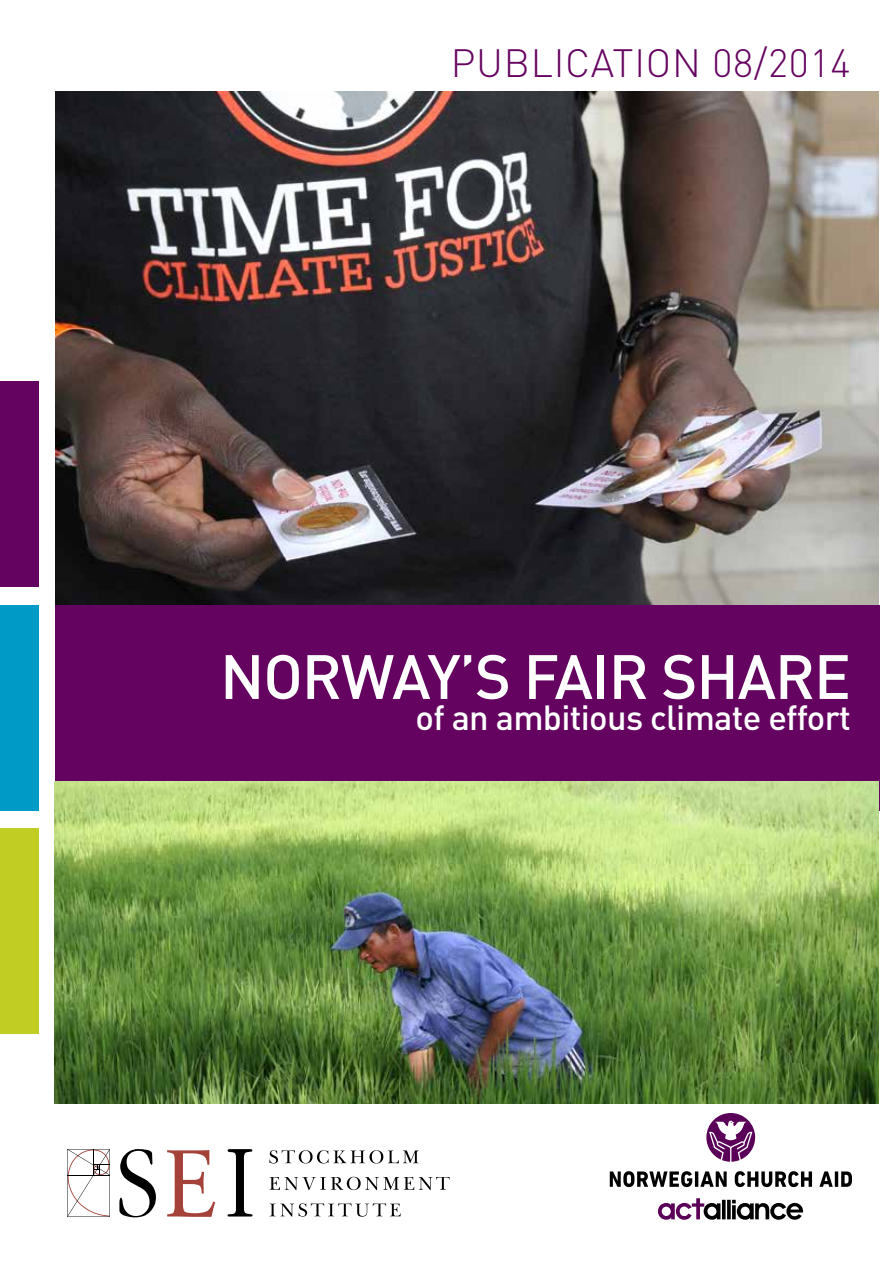
<style>
.page{position:relative;width:893px;height:1263px;background:#fff}
.page>*{position:absolute;margin:0;border:0;box-sizing:border-box;transform-origin:0 0}
.t1{font:500 61.5px "DIN";letter-spacing:-.02em;color:#fff}
.t2{font:300 39px "DIN";letter-spacing:.02em;color:#650360}
.t3{font:500 34.5px "DIN";color:#fff}
</style>
<div class="page">
<img style="left:55px;top:91px;width:823px;height:514px">
<div style="left:55px;top:605px;width:825px;height:206px;background:#650360"></div>
<div style="left:0;top:381px;width:38px;height:206px;background:#650360"></div>
<div style="left:0;top:605px;width:38px;height:206px;background:#009ac7"></div>
<div style="left:0;top:828px;width:38px;height:206px;background:#c2cd23"></div>
<svg style="left:658px;top:1198px;width:145px;height:22px"></svg>
<svg style="left:706px;top:1113px;width:49px;height:49px"></svg>
<svg style="left:610px;top:1171px;width:82px;height:16px"></svg>
<hr style="left:695px;top:1171px;width:3px;height:16px;background:#000">
<svg style="left:700px;top:1171px;width:27px;height:16px"></svg>
<svg style="left:735px;top:1171px;width:77px;height:16px"></svg>
<svg style="left:819px;top:1171px;width:14px;height:16px"></svg>
<hr style="left:835px;top:1171px;width:3px;height:16px;background:#000">
<svg style="left:841px;top:1171px;width:11px;height:16px"></svg>
<img style="left:55px;top:782px;width:823px;height:321px">
<svg style="left:67px;top:1149px;width:43px;height:68px"></svg>
<svg style="left:269px;top:1150px;width:150px;height:13px"></svg>
<svg style="left:269px;top:1177px;width:180px;height:40px"></svg>
<svg style="left:228px;top:1149px;width:24px;height:67px"></svg>
<svg style="left:119px;top:1149px;width:37px;height:68px"></svg>
<svg style="left:167px;top:1150px;width:48px;height:67px"></svg>
<p class="t2" style="left:451px;top:37px;width:401px">PUBLICATION 08/2014</p>
<h1 class="t1" style="left:220px;top:635px;width:632px">Norway’s fair share</h1>
<p class="t3" style="left:416px;top:695px;width:437px">of an ambitious climate effort</p>
</div>
